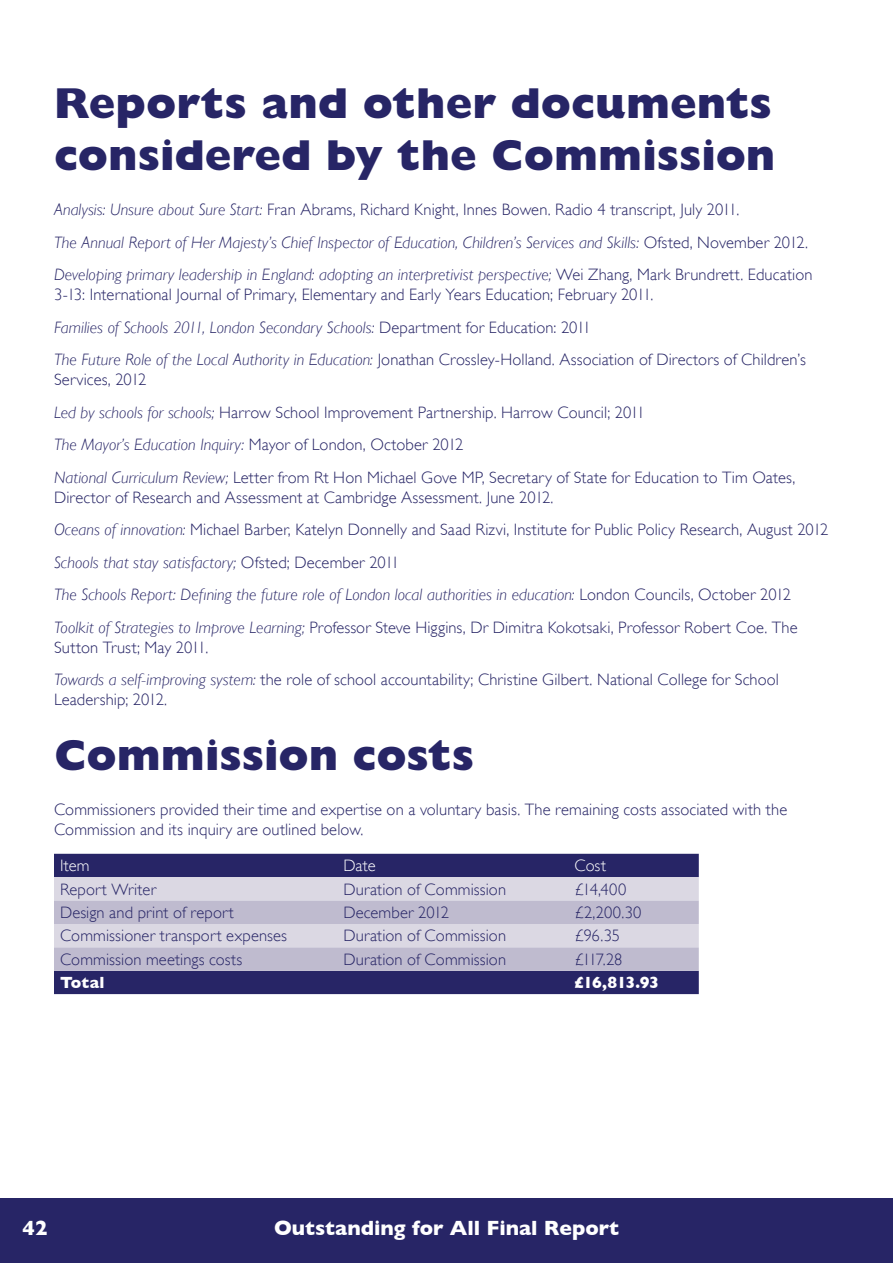
<style>
.page{position:relative;width:893px;height:1263px;background:#fff}
.page>*{position:absolute;margin:0;border:0;box-sizing:border-box;transform-origin:0 0}
.t1{font:800 43.5px/52.2px "Gill Sans";color:#272566}
.t2{font:700 21px "Gill Sans";color:#fff}
.t3{font:300 16.5px/32.5px "Gill Sans";letter-spacing:.005em;color:#272566}
.t4{font:italic 300 16.5px/32.5px "Gill Sans";letter-spacing:.005em;color:#272566}
.t5{font:700 16.5px "Gill Sans";letter-spacing:-.03em;color:#fff}
.t6{font:300 16.5px "Gill Sans";letter-spacing:.005em;color:#fff}
.s1{font-style:normal}
.s2{font-style:italic}
</style>
<div class="page">
<div style="left:0;top:1198px;width:893px;height:65px;background:#272566"></div>
<div style="left:54px;top:854px;width:645px;height:140px;background:#272566"></div>
<div style="left:54px;top:877px;width:645px;height:23px;background:#dbd8e3"></div>
<svg style="left:54px;top:900px;width:645px;height:71px;background:#c8c5d5"></svg>
<h1 class="t1" style="left:54px;top:77px;width:723px">Reports and other documents considered by the Commission</h1>
<p class="t4" style="left:54px;top:193px;width:760px">Analysis: Unsure about Sure Start: <span class="s1">Fran Abrams, Richard Knight, Innes Bowen. Radio 4 transcript, July 2011.<br></span>The Annual Report of Her Majesty’s Chief Inspector of Education, Children’s Services and Skills: <span class="s1">Ofsted, November 2012.<br></span>Developing primary leadership in England: adopting an interpretivist perspective; <span class="s1">Wei Zhang, Mark Brundrett. Education</span></p>
<p class="t3" style="left:54px;top:278px;width:753px">3-13: International Journal of Primary, Elementary and Early Years Education; February 2011.<br><span class="s2">Families of Schools 2011, London Secondary Schools:</span> Department for Education: 2011<br><span class="s2">The Future Role of the Local Authority in Education:</span> Jonathan Crossley-Holland. Association of Directors of Children’s</p>
<p class="t3" style="left:54px;top:363px;width:743px">Services, 2012<br><span class="s2">Led by schools for schools;</span> Harrow School Improvement Partnership. Harrow Council; 2011<br><span class="s2">The Mayor’s Education Inquiry:</span> Mayor of London, October 2012<br><span class="s2">National Curriculum Review;</span> Letter from Rt Hon Michael Gove MP, Secretary of State for Education to Tim Oates,</p>
<p class="t3" style="left:54px;top:481px;width:776px">Director of Research and Assessment at Cambridge Assessment. June 2012.<br><span class="s2">Oceans of innovation:</span> Michael Barber, Katelyn Donnelly and Saad Rizvi, Institute for Public Policy Research, August 2012<br><span class="s2">Schools that stay satisfactory;</span> Ofsted; December 2011<br><span class="s2">The Schools Report: Defining the future role of London local authorities in education:</span> London Councils, October 2012<br><span class="s2">Toolkit of Strategies to Improve Learning;</span> Professor Steve Higgins, Dr Dimitra Kokotsaki, Professor Robert Coe. The</p>
<p class="t3" style="left:54px;top:631px;width:726px">Sutton Trust; May 2011.<br><span class="s2">Towards a self-improving system:</span> the role of school accountability; Christine Gilbert. National College for School</p>
<p class="t3" style="left:54px;top:683px;width:115px">Leadership; 2012.</p>
<h1 class="t1" style="left:54px;top:729px;width:421px">Commission costs</h1>
<p class="t3" style="left:54px;top:800px;width:735px;line-height:19.8px">Commissioners provided their time and expertise on a voluntary basis. The remaining costs associated with the<br>Commission and its inquiry are outlined below.</p>
<p class="t6" style="left:60px;top:856px;width:31px">Item</p>
<p class="t6" style="left:343px;top:856px;width:34px">Date</p>
<p class="t6" style="left:574px;top:856px;width:33px">Cost</p>
<p class="t3" style="left:60px;top:873px;width:98px">Report Writer</p>
<p class="t3" style="left:343px;top:873px;width:164px">Duration of Commission</p>
<p class="t3" style="left:574px;top:873px;width:53px">£14,400</p>
<p class="t3" style="left:60px;top:896px;width:175px">Design and print of report</p>
<p class="t3" style="left:343px;top:896px;width:107px">December 2012</p>
<p class="t3" style="left:574px;top:896px;width:69px">£2,200.30</p>
<p class="t3" style="left:60px;top:919px;width:229px">Commissioner transport expenses</p>
<p class="t3" style="left:343px;top:919px;width:164px">Duration of Commission</p>
<p class="t3" style="left:574px;top:919px;width:47px">£96.35</p>
<p class="t3" style="left:60px;top:943px;width:184px">Commission meetings costs</p>
<p class="t3" style="left:343px;top:943px;width:164px">Duration of Commission</p>
<p class="t3" style="left:574px;top:943px;width:49px">£117.28</p>
<p class="t5" style="left:60px;top:973px;width:46px">Total</p>
<p class="t5" style="left:574px;top:973px;width:86px">£16,813.93</p>
<p class="t2" style="left:23px;top:1215px;width:26px">42</p>
<p class="t2" style="left:274px;top:1215px;width:346px">Outstanding for All Final Report</p>
</div>
